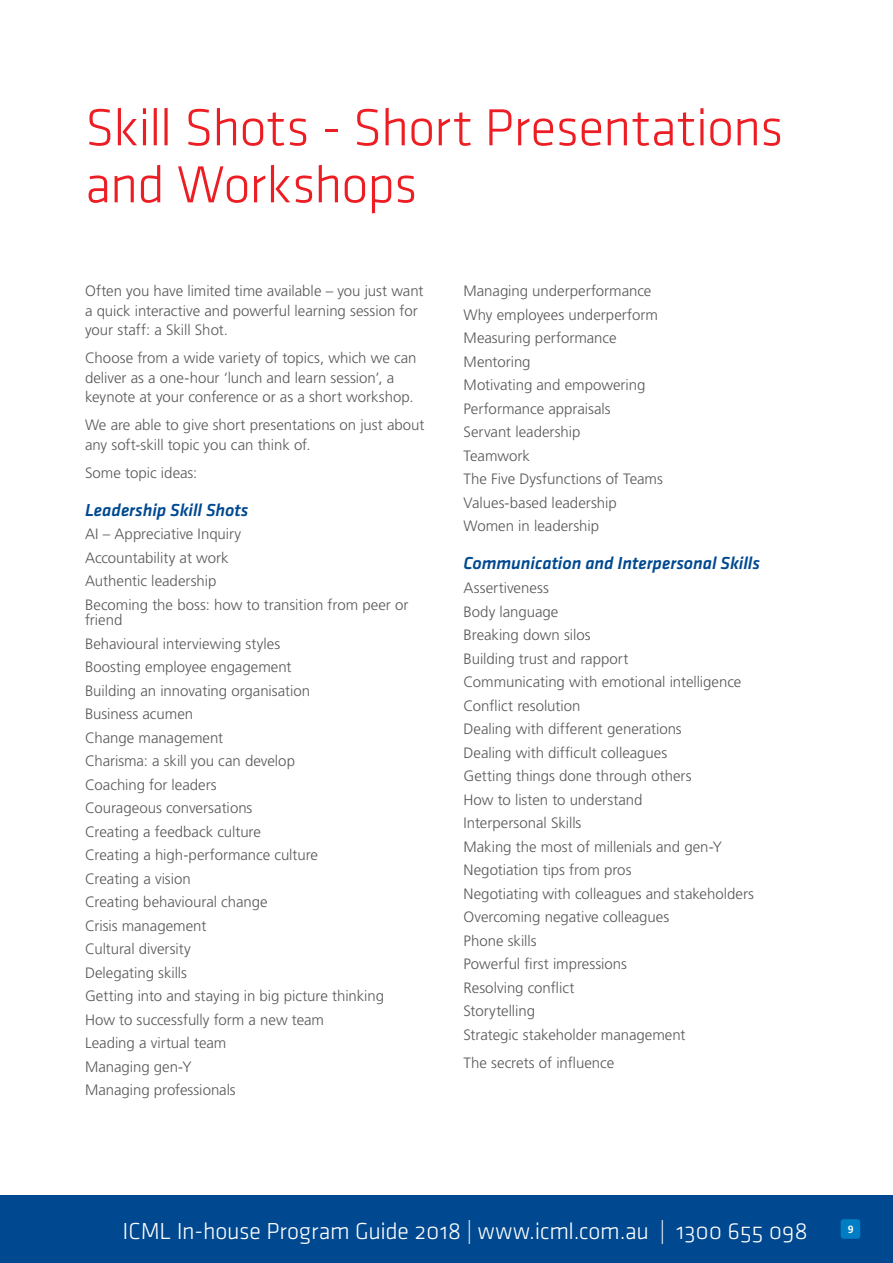
<style>
.page{position:relative;width:893px;height:1263px;background:#fff}
.page>*{position:absolute;margin:0;border:0;box-sizing:border-box;transform-origin:0 0}
.t1{font:54px/57px "Klavika Light OSF";letter-spacing:-.015em;color:#ed1d24}
.t2{font:24px "Klavika Light OSF";letter-spacing:-.01em;color:#fff}
.t3{font:italic 500 18px "Klavika";letter-spacing:-.005em;color:#004990}
.t4{font:300 15px/23.5px "Frutiger LT Std";color:#58595b}
.t5{font:700 10.5px "Frutiger LT Std";color:#fff}
</style>
<div class="page">
<div style="left:0;top:1195px;width:893px;height:68px;background:#004990"></div>
<div style="left:841px;top:1219px;width:19px;height:20px;background:#007dc3;border-radius:3px"></div>
<h1 class="t1" style="left:85px;top:100px;width:700px">Skill Shots - Short Presentations and Workshops</h1>
<p class="t4" style="left:85px;top:281px;width:340px;line-height:19.5px">Often you have limited time available – you just want a quick interactive and powerful learning session for your staff: a Skill Shot.</p>
<p class="t4" style="left:85px;top:348px;width:333px;line-height:19.5px">Choose from a wide variety of topics, which we can deliver as a one-hour ‘lunch and learn session’, a keynote at your conference or as a short workshop.</p>
<p class="t4" style="left:85px;top:415px;width:341px;line-height:19.5px">We are able to give short presentations on just about any soft-skill topic you can think of.</p>
<p class="t4" style="left:85px;top:461px;width:114px">Some topic ideas:</p>
<p class="t3" style="left:85px;top:500px;width:165px">Leadership Skill Shots</p>
<p class="t4" style="left:85px;top:523px;width:325px">AI – Appreciative Inquiry<br>Accountability at work<br>Authentic leadership<br>Becoming the boss: how to transition from peer or</p>
<p class="t4" style="left:85px;top:608px;width:301px">friend<br>Behavioural interviewing styles<br>Boosting employee engagement<br>Building an innovating organisation<br>Business acumen<br>Change management<br>Charisma: a skill you can develop<br>Coaching for leaders<br>Courageous conversations<br>Creating a feedback culture<br>Creating a high-performance culture<br>Creating a vision<br>Creating behavioural change<br>Crisis management<br>Cultural diversity<br>Delegating skills<br>Getting into and staying in big picture thinking<br>How to successfully form a new team<br>Leading a virtual team<br>Managing gen-Y<br>Managing professionals</p>
<p class="t4" style="left:463px;top:279px;width:201px">Managing underperformance<br>Why employees underperform<br>Measuring performance<br>Mentoring<br>Motivating and empowering<br>Performance appraisals<br>Servant leadership<br>Teamwork<br>The Five Dysfunctions of Teams<br>Values-based leadership<br>Women in leadership</p>
<p class="t3" style="left:463px;top:553px;width:298px">Communication and Interpersonal Skills</p>
<p class="t4" style="left:463px;top:576px;width:292px">Assertiveness<br>Body language<br>Breaking down silos<br>Building trust and rapport<br>Communicating with emotional intelligence<br>Conflict resolution<br>Dealing with different generations<br>Dealing with difficult colleagues<br>Getting things done through others<br>How to listen to understand<br>Interpersonal Skills<br>Making the most of millenials and gen-Y<br>Negotiation tips from pros<br>Negotiating with colleagues and stakeholders<br>Overcoming negative colleagues<br>Phone skills<br>Powerful first impressions<br>Resolving conflict<br>Storytelling<br>Strategic stakeholder management</p>
<p class="t4" style="left:463px;top:1051px;width:152px">The secrets of influence</p>
<h2 class="t2" style="left:123px;top:1218px;width:687px">ICML In-house Program Guide 2018 | www.icml.com.au | 1300 655 098</h2>
<p class="t5" style="left:848px;top:1223px;width:7px">9</p>
</div>
